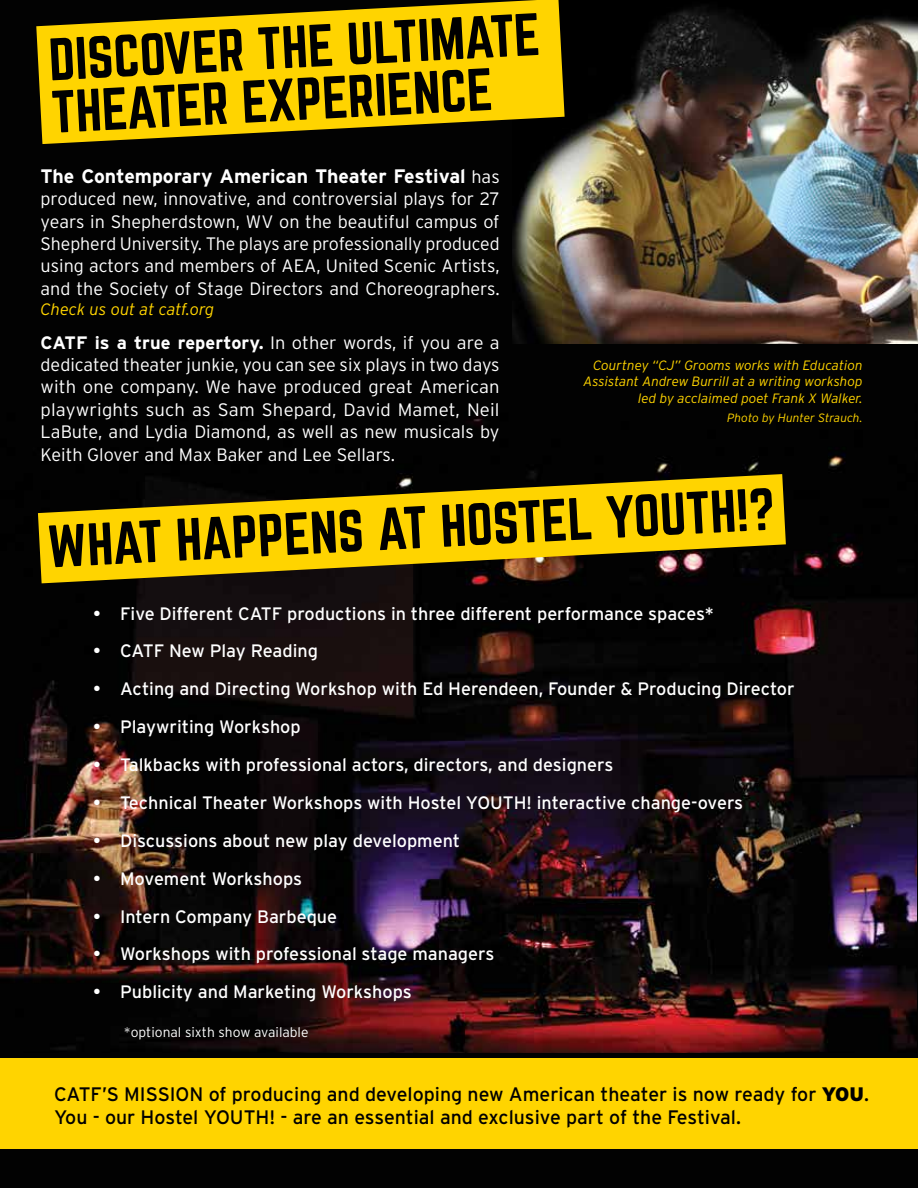
<style>
.page{position:relative;width:918px;height:1188px;background:#020202}
.page>*{position:absolute;margin:0;border:0;box-sizing:border-box;transform-origin:0 0}
.t1{font:52.35px/52.5px "Norwester";color:#000}
.t2{font:19.5px/23.4px "Interstate";color:#000}
.t3{font:700 19.5px "Interstate";color:#fff}
.t4{font:300 18px/22.4px "Interstate";color:#fff;text-align:justify}
.t5{font:18px "Interstate";color:#fff}
.t6{font:italic 300 16.5px "Interstate";color:#ffd400}
.t7{font:300 13.8px "Interstate";color:#fff}
.t8{font:italic 300 13.5px/16.2px "Interstate";color:#ffd400;text-align:right}
.t9{font:italic 300 12px "Interstate";color:#ffd400}
.s1{font-weight:300;font-size:18px}
.s2{font-weight:700}
.s3{font-weight:900}
</style>
<div class="page">
<img style="left:0;top:343px;width:917px;height:709px">
<img style="left:512px;top:7px;width:406px;height:336px">
<div style="left:0;top:1059px;width:918px;height:90px;background:#ffd400"></div>
<svg style="left:36px;top:0;width:529px;height:144px;fill:#ffd400"></svg>
<svg style="left:38px;top:474px;width:748px;height:109px;fill:#ffd400"></svg>
<h1 class="t1" style="left:48px;top:35px;width:493px;rotate:-3deg">DISCOVER THE ULTIMATE<br>THEATER EXPERIENCE</h1>
<p class="t3" style="left:41px;top:164px;width:461px">The Contemporary American Theater Festival <span class="s1">has</span></p>
<p class="t4" style="left:41px;top:188px;width:461px">produced new, innovative, and controversial plays for 27 years in Shepherdstown, WV on the beautiful campus of Shepherd University. The plays are professionally produced using actors and members of AEA, United Scenic Artists, and the Society of Stage Directors and Choreographers.</p>
<p class="t6" style="left:41px;top:300px;width:175px">Check us out at catf.org</p>
<p class="t4" style="left:41px;top:331px;width:461px"><span class="s2">CATF is a true repertory.</span> In other words, if you are a dedicated theater junkie, you can see six plays in two days with one company. We have produced great American playwrights such as Sam Shepard, David Mamet, Neil LaBute, and Lydia Diamond, as well as new musicals by Keith Glover and Max Baker and Lee Sellars.</p>
<p class="t8" style="left:583px;top:357px;width:281px">Courtney “CJ” Grooms works with Education<br>Assistant Andrew Burrill at a writing workshop led by acclaimed poet Frank X Walker.</p>
<p class="t9" style="left:727px;top:411px;width:137px">Photo by Hunter Strauch.</p>
<h1 class="t1" style="left:46px;top:522px;width:730px;rotate:-3deg">WHAT HAPPENS AT HOSTEL YOUTH!?</h1>
<p class="t5" style="left:93px;top:603px;width:622px">• Five Different CATF productions in three different performance spaces*</p>
<p class="t5" style="left:93px;top:641px;width:226px">• CATF New Play Reading</p>
<p class="t5" style="left:93px;top:679px;width:703px">• Acting and Directing Workshop with Ed Herendeen, Founder &amp; Producing Director</p>
<p class="t5" style="left:93px;top:717px;width:209px">• Playwriting Workshop</p>
<p class="t5" style="left:93px;top:755px;width:522px">• Talkbacks with professional actors, directors, and designers</p>
<p class="t5" style="left:93px;top:792px;width:652px">• Technical Theater Workshops with Hostel YOUTH! interactive change-overs</p>
<p class="t5" style="left:93px;top:830px;width:369px">• Discussions about new play development</p>
<p class="t5" style="left:93px;top:868px;width:210px">• Movement Workshops</p>
<p class="t5" style="left:93px;top:906px;width:246px">• Intern Company Barbeque</p>
<p class="t5" style="left:93px;top:944px;width:403px">• Workshops with professional stage managers</p>
<p class="t5" style="left:93px;top:982px;width:320px">• Publicity and Marketing Workshops</p>
<p class="t7" style="left:124px;top:1024px;width:186px">*optional sixth show available</p>
<p class="t2" style="left:54px;top:1082px;width:817px">CATF’S MISSION of producing and developing new American theater is now ready for <span class="s3">YOU</span>.<br>You - our Hostel YOUTH! - are an essential and exclusive part of the Festival.</p>
</div>
